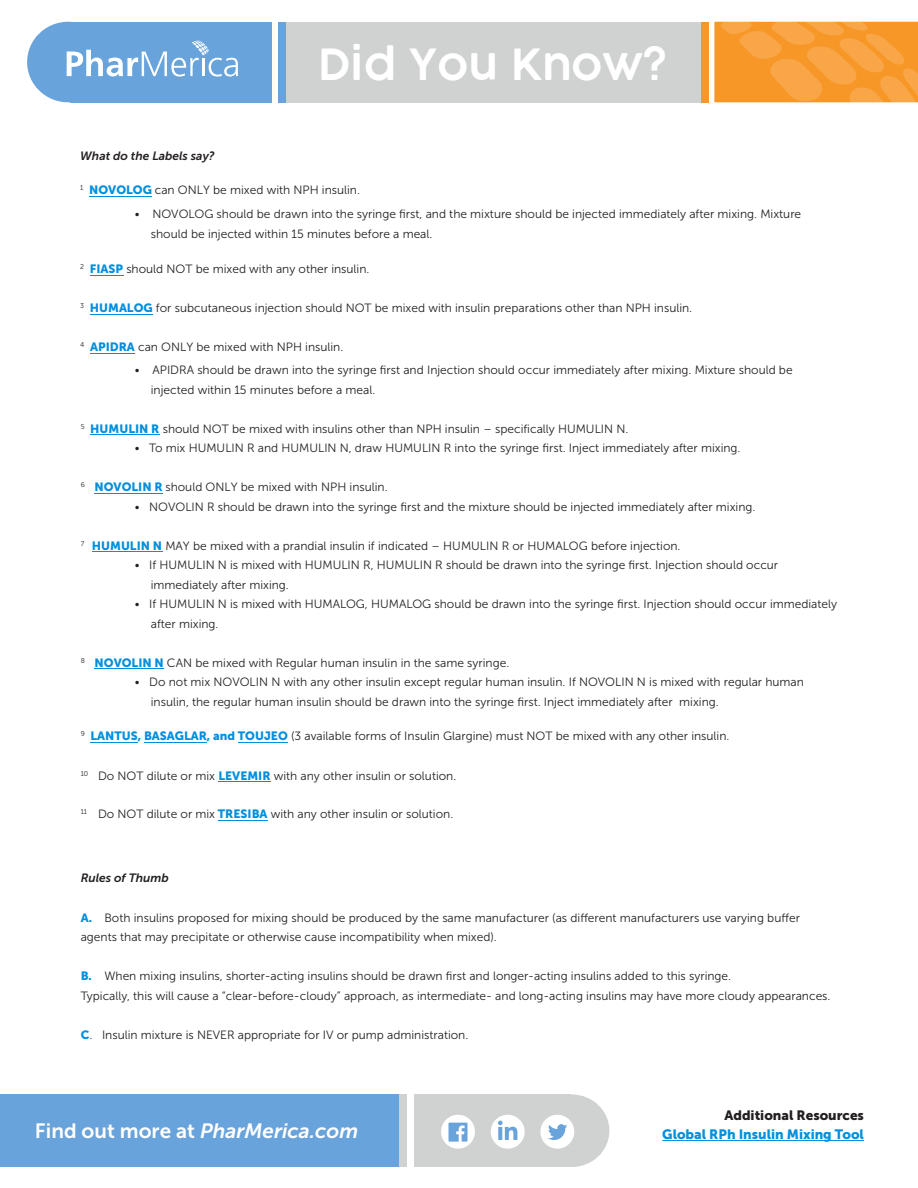
<style>
.page{position:relative;width:918px;height:1188px;background:#fff}
.page>*{position:absolute;margin:0;border:0;box-sizing:border-box;transform-origin:0 0}
.Paragraph{font:600 42px "COCOGOOSE";color:#fff}
.t1{font:italic 20.7px "Museo Sans 700";color:#fff}
.t2{font:13.5px "Museo Sans 900";color:#008fde}
.t3{font:13.5px "Museo Sans 900";color:#231f20}
.t4{font:12px/19.5px "Museo Sans 300";color:#231f20}
.t5{font:italic 12px "Museo Sans 700";color:#231f20}
.s1{font-family:"Museo Sans 900";color:#008fde}
.s2{font-style:normal}
</style>
<div class="page">
<div style="left:70px;top:22px;width:202px;height:80px;background:#69a3db"></div>
<div style="left:282px;top:22px;width:425px;height:80px;background:#d0d2d2"></div>
<div style="left:27px;top:22px;width:82px;height:80px;background:#69a3db;border-radius:50%"></div>
<svg style="left:67px;top:41px;width:171px;height:36px"></svg>
<svg style="left:714px;top:22px;width:204px;height:80px"></svg>
<div style="left:701px;top:22px;width:8px;height:80px;background:#f79727"></div>
<div style="left:278px;top:22px;width:7px;height:80px;background:#69a3db"></div>
<div style="left:0;top:1094px;width:407px;height:73px;background:#69a3db"></div>
<div style="left:535px;top:1094px;width:74px;height:73px;background:#d0d2d2;border-radius:50%"></div>
<div style="left:414px;top:1094px;width:157px;height:73px;background:#d0d2d2"></div>
<div style="left:441px;top:1115px;width:34px;height:34px;background:#fff;border-radius:50%"></div>
<div style="left:491px;top:1115px;width:34px;height:34px;background:#fff;border-radius:50%"></div>
<div style="left:540px;top:1115px;width:34px;height:34px;background:#fff;border-radius:50%"></div>
<svg style="left:548px;top:1124px;width:19px;height:16px"></svg>
<svg style="left:498px;top:1121px;width:19px;height:19px"></svg>
<svg style="left:449px;top:1123px;width:19px;height:19px"></svg>
<div style="left:399px;top:1094px;width:8px;height:73px;background:#d0d2d2"></div>
<hr style="left:662px;top:1140px;width:202px;height:1px;background:#008fde">
<hr style="left:89px;top:196px;width:63px;height:1px;background:#008fde">
<hr style="left:90px;top:275px;width:33px;height:1px;background:#008fde">
<hr style="left:90px;top:314px;width:63px;height:1px;background:#008fde">
<hr style="left:90px;top:353px;width:45px;height:1px;background:#008fde">
<hr style="left:90px;top:435px;width:69px;height:1px;background:#008fde">
<hr style="left:95px;top:493px;width:68px;height:1px;background:#008fde">
<hr style="left:92px;top:552px;width:70px;height:1px;background:#008fde">
<hr style="left:95px;top:669px;width:69px;height:1px;background:#008fde">
<hr style="left:91px;top:742px;width:47px;height:1px;background:#008fde">
<hr style="left:144px;top:742px;width:63px;height:1px;background:#008fde">
<hr style="left:238px;top:742px;width:50px;height:1px;background:#008fde">
<hr style="left:218px;top:781px;width:53px;height:1px;background:#008fde">
<hr style="left:218px;top:820px;width:50px;height:1px;background:#008fde">
<p class="Paragraph" style="left:319px;top:36px;width:350px">Did You Know?</p>
<p class="t5" style="left:80px;top:149px;width:136px">What do the Labels say?</p>
<p class="t4" style="left:80px;top:180px;width:281px"><sup>1</sup> <span class="s1">NOVOLOG</span> can ONLY be mixed with NPH insulin.</p>
<p class="t4" style="left:135px;top:205px;width:668px">• NOVOLOG should be drawn into the syringe first, and the mixture should be injected immediately after mixing. Mixture</p>
<p class="t4" style="left:151px;top:224px;width:283px">should be injected within 15 minutes before a meal.</p>
<p class="t4" style="left:80px;top:259px;width:291px"><sup>2</sup> <span class="s1">FIASP</span> should NOT be mixed with any other insulin.</p>
<p class="t4" style="left:80px;top:298px;width:613px"><sup>3</sup> <span class="s1">HUMALOG</span> for subcutaneous injection should NOT be mixed with insulin preparations other than NPH insulin.</p>
<p class="t4" style="left:80px;top:337px;width:265px"><sup>4</sup> <span class="s1">APIDRA</span> can ONLY be mixed with NPH insulin.</p>
<p class="t4" style="left:135px;top:361px;width:659px">• APIDRA should be drawn into the syringe first and Injection should occur immediately after mixing. Mixture should be</p>
<p class="t4" style="left:151px;top:380px;width:226px">injected within 15 minutes before a meal.</p>
<p class="t4" style="left:81px;top:419px;width:549px"><sup>5</sup> <span class="s1">HUMULIN R</span> should NOT be mixed with insulins other than NPH insulin – specifically HUMULIN N.</p>
<p class="t4" style="left:135px;top:439px;width:607px">• To mix HUMULIN R and HUMULIN N, draw HUMULIN R into the syringe first. Inject immediately after mixing.</p>
<p class="t4" style="left:81px;top:478px;width:308px"><sup>6</sup> <span class="s1">NOVOLIN R</span> should ONLY be mixed with NPH insulin.</p>
<p class="t4" style="left:135px;top:497px;width:622px">• NOVOLIN R should be drawn into the syringe first and the mixture should be injected immediately after mixing.</p>
<p class="t4" style="left:81px;top:536px;width:601px"><sup>7</sup> <span class="s1">HUMULIN N</span> MAY be mixed with a prandial insulin if indicated – HUMULIN R or HUMALOG before injection.</p>
<p class="t4" style="left:135px;top:556px;width:645px">• If HUMULIN N is mixed with HUMULIN R, HUMULIN R should be drawn into the syringe first. Injection should occur</p>
<p class="t4" style="left:151px;top:575px;width:140px">immediately after mixing.</p>
<p class="t4" style="left:135px;top:595px;width:704px">• If HUMULIN N is mixed with HUMALOG, HUMALOG should be drawn into the syringe first. Injection should occur immediately</p>
<p class="t4" style="left:151px;top:614px;width:69px">after mixing.</p>
<p class="t4" style="left:81px;top:653px;width:430px"><sup>8</sup> <span class="s1">NOVOLIN N</span> CAN be mixed with Regular human insulin in the same syringe.</p>
<p class="t4" style="left:135px;top:673px;width:671px">• Do not mix NOVOLIN N with any other insulin except regular human insulin. If NOVOLIN N is mixed with regular human</p>
<p class="t4" style="left:151px;top:692px;width:569px">insulin, the regular human insulin should be drawn into the syringe first. Inject immediately after mixing.</p>
<p class="t4" style="left:81px;top:727px;width:650px"><sup>9</sup> <span class="s1">LANTUS, BASAGLAR, and TOUJEO</span> (3 available forms of Insulin Glargine) must NOT be mixed with any other insulin.</p>
<p class="t4" style="left:81px;top:766px;width:377px"><sup>10</sup> Do NOT dilute or mix <span class="s1">LEVEMIR</span> with any other insulin or solution.</p>
<p class="t4" style="left:81px;top:805px;width:374px"><sup>11</sup> Do NOT dilute or mix <span class="s1">TRESIBA</span> with any other insulin or solution.</p>
<p class="t5" style="left:81px;top:872px;width:90px">Rules of Thumb</p>
<p class="t4" style="left:81px;top:908px;width:721px"><span class="s1">A.</span> Both insulins proposed for mixing should be produced by the same manufacturer (as different manufacturers use varying buffer agents that may precipitate or otherwise cause incompatibility when mixed).</p>
<p class="t4" style="left:81px;top:967px;width:652px"><span class="s1">B.</span> When mixing insulins, shorter-acting insulins should be drawn first and longer-acting insulins added to this syringe.</p>
<p class="t4" style="left:81px;top:986px;width:751px">Typically, this will cause a “clear-before-cloudy” approach, as intermediate- and long-acting insulins may have more cloudy appearances.</p>
<p class="t4" style="left:81px;top:1025px;width:389px"><span class="s1">C</span>. Insulin mixture is NEVER appropriate for IV or pump administration.</p>
<p class="t1" style="left:35px;top:1119px;width:325px"><span class="s2">Find out more at</span> PharMerica.com</p>
<p class="t3" style="left:725px;top:1107px;width:141px">Additional Resources</p>
<p class="t2" style="left:662px;top:1127px;width:203px">Global RPh Insulin Mixing Tool</p>
</div>
